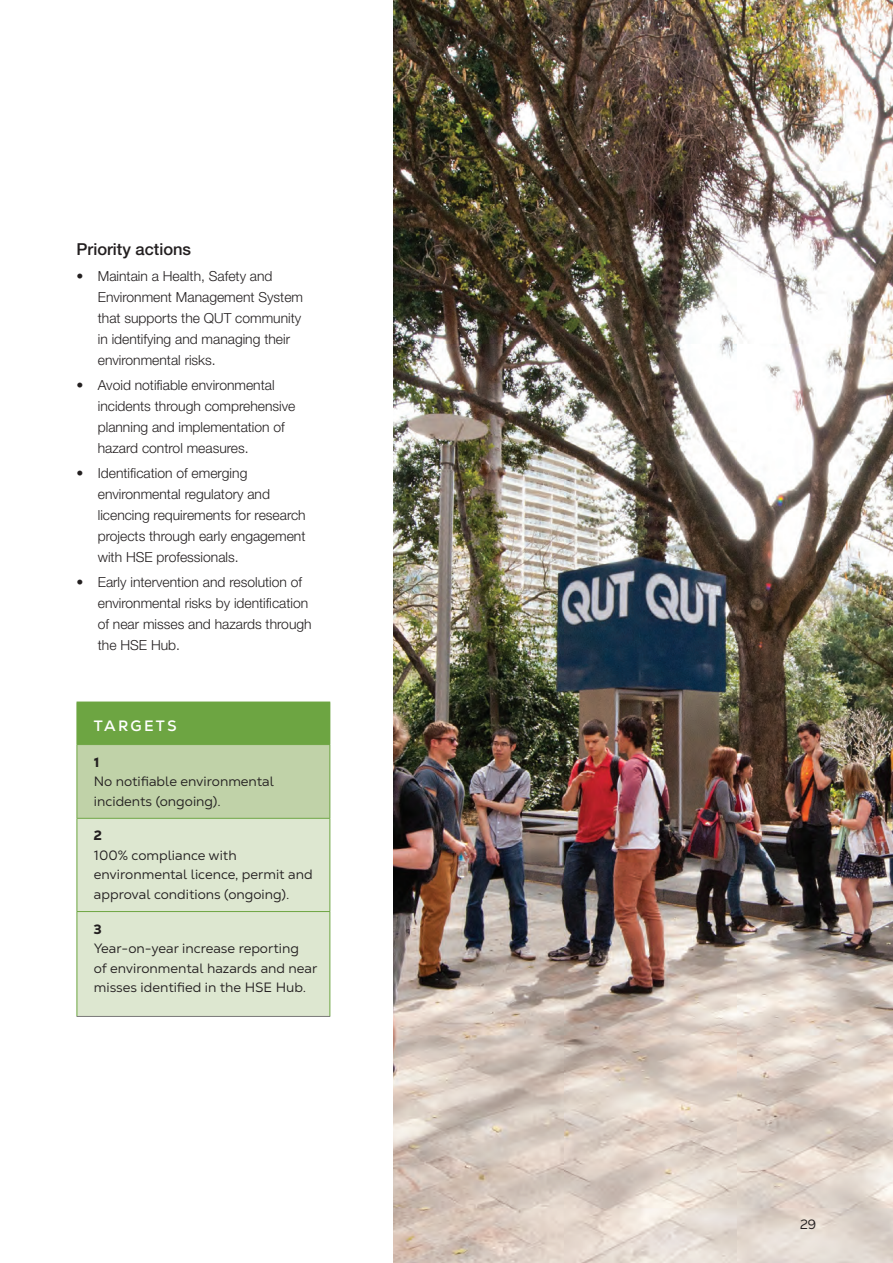
<style>
.page{position:relative;width:893px;height:1263px;background:#fff}
.page>*{position:absolute;margin:0;border:0;box-sizing:border-box;transform-origin:0 0}
.t1{font:500 16.5px "Helvetica Neue";color:#231f20}
.t2{font:700 15px "Nexa Text";letter-spacing:.15em;color:#fff}
.t3{font:300 13.8px/21px "Helvetica Neue LT Pro";color:#231f20}
.t4{font:13.5px/19.5px "Nexa Text";color:#231f20}
.t5{font:800 13.5px "Nexa Text";color:#231f20}
</style>
<div class="page">
<img style="left:394px;top:0;width:499px;height:1263px">
<div style="left:77px;top:702px;width:253px;height:42px;background:#6da542"></div>
<div style="left:77px;top:744px;width:253px;height:74px;background:#c0d2a8"></div>
<div style="left:78px;top:819px;width:251px;height:197px;background:#dde7d0"></div>
<hr style="left:77px;top:1016px;width:253px;height:1px;background:#797978">
<hr style="left:77px;top:744px;width:253px;height:1px;background:#6da542">
<hr style="left:77px;top:745px;width:1px;height:73px;background:#6da542">
<hr style="left:329px;top:745px;width:1px;height:73px;background:#6da542">
<hr style="left:77px;top:818px;width:253px;height:1px;background:#6da542">
<hr style="left:77px;top:819px;width:1px;height:92px;background:#6da542">
<hr style="left:329px;top:819px;width:1px;height:92px;background:#6da542">
<hr style="left:77px;top:911px;width:253px;height:1px;background:#6da542">
<hr style="left:77px;top:912px;width:1px;height:104px;background:#6da542">
<hr style="left:329px;top:912px;width:1px;height:104px;background:#6da542">
<p class="t1" style="left:77px;top:240px;width:116px">Priority actions</p>
<p class="t3" style="left:98px;top:265px;width:207px;text-indent:-21px">• Maintain a Health, Safety and<br>Environment Management System that supports the QUT community in identifying and managing their environmental risks.</p>
<p class="t3" style="left:98px;top:374px;width:199px;text-indent:-21px">• Avoid notifiable environmental incidents through comprehensive planning and implementation of hazard control measures.</p>
<p class="t3" style="left:98px;top:462px;width:209px;text-indent:-21px">• Identification of emerging environmental regulatory and licencing requirements for research projects through early engagement with HSE professionals.</p>
<p class="t3" style="left:98px;top:572px;width:215px;text-indent:-21px">• Early intervention and resolution of environmental risks by identification of near misses and hazards through the HSE Hub.</p>
<p class="t2" style="left:94px;top:716px;width:84px">TARGETS</p>
<p class="t5" style="left:94px;top:753px;width:7px">1</p>
<p class="t4" style="left:94px;top:771px;width:182px">No notifiable environmental incidents (ongoing).</p>
<p class="t5" style="left:94px;top:827px;width:10px">2</p>
<p class="t4" style="left:94px;top:845px;width:220px">100% compliance with environmental licence, permit and approval conditions (ongoing).</p>
<p class="t5" style="left:94px;top:920px;width:9px">3</p>
<p class="t4" style="left:94px;top:938px;width:225px">Year-on-year increase reporting<br>of environmental hazards and near misses identified in the HSE Hub.</p>
<p class="t4" style="left:800px;top:1214px;width:18px">29</p>
</div>
